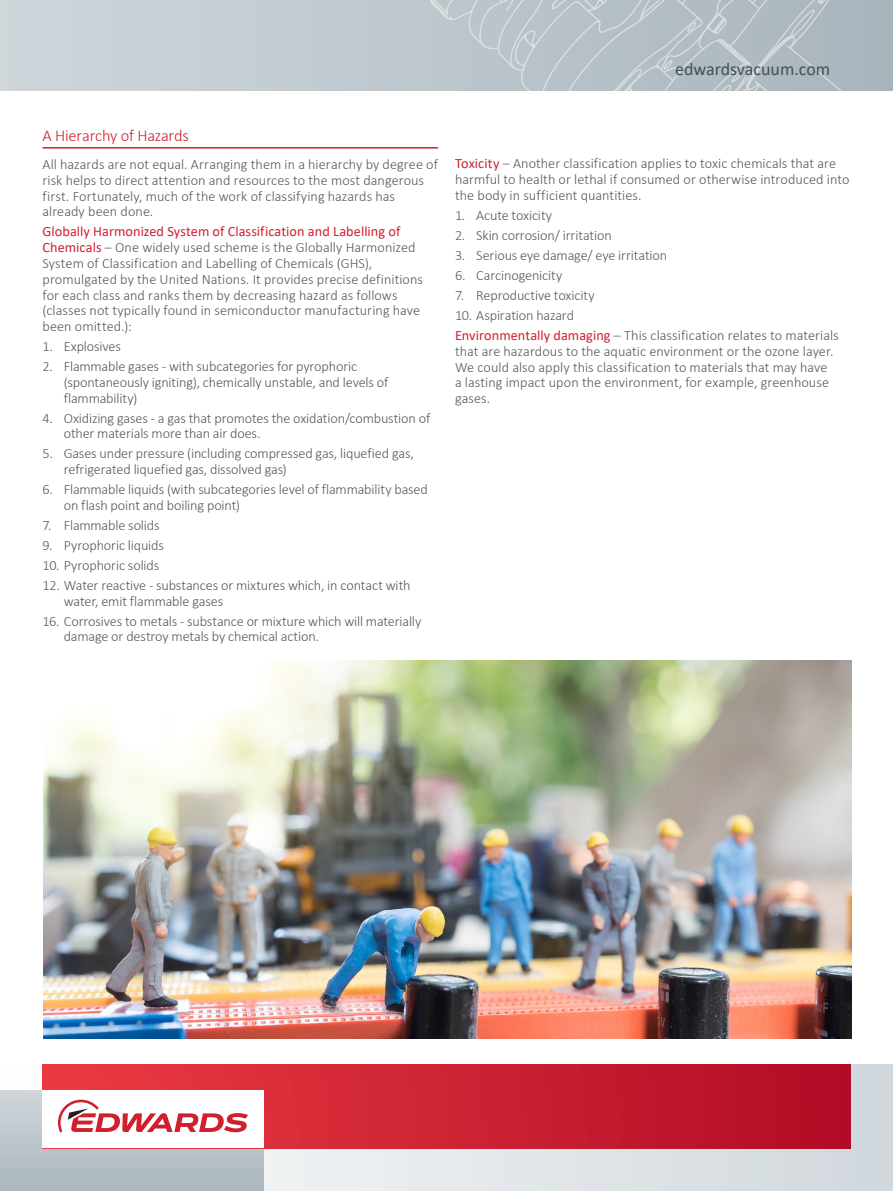
<style>
.page{position:relative;width:893px;height:1191px;background:#fff}
.page>*{position:absolute;margin:0;border:0;box-sizing:border-box;transform-origin:0 0}
.URL{font:18px "Calibri";color:#425159}
.Body_Head_1_UL{font:300 16.5px "Calibri";letter-spacing:-.015em;color:#d0202e}
.Body{font:300 14.25px/15.8px "Calibri";color:#57585a}
.Numbered_List_1{font:300 14.25px/15.8px "Calibri";letter-spacing:-.01em;color:#57585a}
.s1{font-weight:400;color:#d0202e}
</style>
<div class="page">
<svg style="left:42px;top:1064px;width:851px;height:127px;background:#dddade"></svg>
<svg style="left:0;top:1090px;width:264px;height:101px;background:#b6bdc3"></svg>
<div style="left:43px;top:1065px;width:808px;height:83px;background:linear-gradient(to right,#eb3c43,#b00b26)"></div>
<div style="left:42px;top:1090px;width:222px;height:58px;background:#fff"></div>
<svg style="left:58px;top:1099px;width:190px;height:33px"></svg>
<div style="left:0;top:0;width:893px;height:90px;background:#c9d0d5"></div>
<svg style="left:340px;top:0;width:553px;height:91px"></svg>
<hr style="left:43px;top:147px;width:395px;height:2px;background:#d0202e">
<img style="left:43px;top:660px;width:808px;height:378px">
<p class="URL" style="left:675px;top:56px;width:157px">edwardsvacuum.com</p>
<p class="Body_Head_1_UL" style="left:43px;top:125px;width:148px">A Hierarchy of Hazards</p>
<p class="Body" style="left:43px;top:156px;width:397px">All hazards are not equal. Arranging them in a hierarchy by degree of risk helps to direct attention and resources to the most dangerous first. Fortunately, much of the work of classifying hazards has already been done.</p>
<p class="Body" style="left:43px;top:224px;width:382px"><span class="s1">Globally Harmonized System of Classification and Labelling of Chemicals</span> – One widely used scheme is the Globally Harmonized System of Classification and Labelling of Chemicals (GHS), promulgated by the United Nations. It provides precise definitions for each class and ranks them by decreasing hazard as follows (classes not typically found in semiconductor manufacturing have been omitted.):</p>
<p class="Numbered_List_1" style="left:43px;top:338px;width:80px">1. Explosives</p>
<p class="Numbered_List_1" style="left:64px;top:358px;width:326px;text-indent:-21px">2. Flammable gases - with subcategories for pyrophoric (spontaneously igniting), chemically unstable, and levels of flammability)</p>
<p class="Numbered_List_1" style="left:64px;top:410px;width:368px;text-indent:-21px">4. Oxidizing gases - a gas that promotes the oxidation/combustion of other materials more than air does.</p>
<p class="Numbered_List_1" style="left:64px;top:445px;width:352px;text-indent:-21px">5. Gases under pressure (including compressed gas, liquefied gas, refrigerated liquefied gas, dissolved gas)</p>
<p class="Numbered_List_1" style="left:64px;top:481px;width:366px;text-indent:-21px">6. Flammable liquids (with subcategories level of flammability based on flash point and boiling point)</p>
<p class="Numbered_List_1" style="left:43px;top:517px;width:119px">7. Flammable solids</p>
<p class="Numbered_List_1" style="left:43px;top:537px;width:123px">9. Pyrophoric liquids</p>
<p class="Numbered_List_1" style="left:43px;top:557px;width:118px">10. Pyrophoric solids</p>
<p class="Numbered_List_1" style="left:64px;top:577px;width:348px;text-indent:-21px">12. Water reactive - substances or mixtures which, in contact with water, emit flammable gases</p>
<p class="Numbered_List_1" style="left:64px;top:613px;width:359px;text-indent:-21px">16. Corrosives to metals - substance or mixture which will materially damage or destroy metals by chemical action.</p>
<p class="Body" style="left:455px;top:156px;width:396px"><span class="s1">Toxicity</span> – Another classification applies to toxic chemicals that are harmful to health or lethal if consumed or otherwise introduced into the body in sufficient quantities.</p>
<p class="Numbered_List_1" style="left:455px;top:207px;width:99px">1. Acute toxicity</p>
<p class="Numbered_List_1" style="left:455px;top:227px;width:158px">2. Skin corrosion/ irritation</p>
<p class="Numbered_List_1" style="left:455px;top:247px;width:214px">3. Serious eye damage/ eye irritation</p>
<p class="Numbered_List_1" style="left:455px;top:267px;width:109px">6. Carcinogenicity</p>
<p class="Numbered_List_1" style="left:455px;top:287px;width:141px">7. Reproductive toxicity</p>
<p class="Numbered_List_1" style="left:455px;top:307px;width:121px">10. Aspiration hazard</p>
<p class="Body" style="left:455px;top:327px;width:385px"><span class="s1">Environmentally damaging</span> – This classification relates to materials that are hazardous to the aquatic environment or the ozone layer.<br>We could also apply this classification to materials that may have<br>a lasting impact upon the environment, for example, greenhouse gases.</p>
</div>
